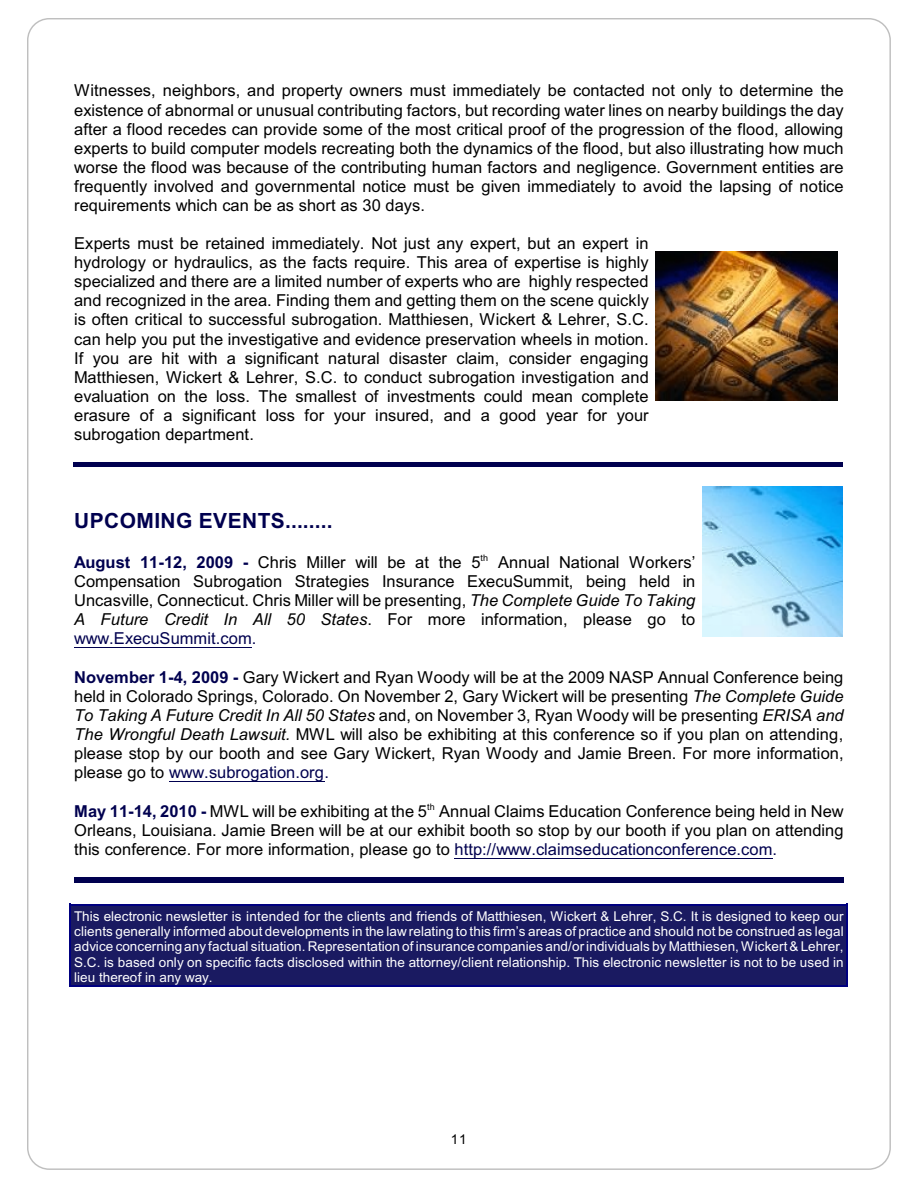
<style>
.page{position:relative;width:918px;height:1188px;background:#fff}
.page>*{position:absolute;margin:0;border:0;box-sizing:border-box;transform-origin:0 0}
.t1{font:700 21px "Arial";letter-spacing:.02em;color:#00004f}
.t2{font:16.5px/19px "Arial";letter-spacing:.005em;color:#000;text-align:justify}
.t3{font:13.5px/15.3px "Arial";letter-spacing:.005em;color:#fff;text-align:justify}
.t4{font:13.5px "Arial";color:#000}
.t5{font:9px "Arial";color:#000}
.s1{font-weight:700;color:#00004f}
.s2{font-style:italic}
.s3{color:#00004f}
</style>
<div class="page">
<div style="left:70px;top:904px;width:778px;height:82px;background:#1a1a61"></div>
<hr style="left:70px;top:904px;width:1px;height:82px;background:#000080">
<hr style="left:847px;top:904px;width:1px;height:82px;background:#000080">
<hr style="left:70px;top:904px;width:778px;height:1px;background:#000080">
<hr style="left:70px;top:985px;width:778px;height:1px;background:#000080">
<hr style="left:74px;top:647px;width:178px;height:1px;background:#00004f">
<hr style="left:169px;top:781px;width:155px;height:1px;background:#00004f">
<hr style="left:454px;top:858px;width:319px;height:1px;background:#00004f">
<div style="left:73px;top:462px;width:770px;height:5px;background:#00004f"></div>
<div style="left:74px;top:878px;width:769px;height:5px;background:#00004f"></div>
<img style="left:655px;top:252px;width:183px;height:149px">
<img style="left:702px;top:486px;width:141px;height:150px">
<p class="t2" style="left:74px;top:83px;width:771px">Witnesses, neighbors, and property owners must immediately be contacted not only to determine the existence of abnormal or unusual contributing factors, but recording water lines on nearby buildings the day after a flood recedes can provide some of the most critical proof of the progression of the flood, allowing experts to build computer models recreating both the dynamics of the flood, but also illustrating how much worse the flood was because of the contributing human factors and negligence. Government entities are frequently involved and governmental notice must be given immediately to avoid the lapsing of notice requirements which can be as short as 30 days.</p>
<p class="t2" style="left:74px;top:235px;width:576px">Experts must be retained immediately. Not just any expert, but an expert in hydrology or hydraulics, as the facts require. This area of expertise is highly specialized and there are a limited number of experts who are highly respected and recognized in the area. Finding them and getting them on the scene quickly is often critical to successful subrogation. Matthiesen, Wickert &amp; Lehrer, S.C. can help you put the investigative and evidence preservation wheels in motion.<br>If you are hit with a significant natural disaster claim, consider engaging Matthiesen, Wickert &amp; Lehrer, S.C. to conduct subrogation investigation and evaluation on the loss. The smallest of investments could mean complete erasure of a significant loss for your insured, and a good year for your subrogation department.</p>
<p class="t1" style="left:74px;top:512px;width:260px">UPCOMING EVENTS........</p>
<p class="t2" style="left:74px;top:554px;width:623px"><span class="s1">August 11-12, 2009 -</span> Chris Miller will be at the 5 Annual National Workers’</p>
<p class="t5" style="left:480px;top:554px;width:9px">th</p>
<p class="t2" style="left:74px;top:573px;width:623px">Compensation Subrogation Strategies Insurance ExecuSummit, being held in Uncasville, Connecticut. Chris Miller will be presenting, <span class="s2">The Complete Guide To Taking A Future Credit In All 50 States</span>. For more information, please go to <span class="s3">www.ExecuSummit.com.</span></p>
<p class="t2" style="left:74px;top:669px;width:771px"><span class="s1">November 1-4, 2009 -</span> Gary Wickert and Ryan Woody will be at the 2009 NASP Annual Conference being held in Colorado Springs, Colorado. On November 2, Gary Wickert will be presenting <span class="s2">The Complete Guide To Taking A Future Credit In All 50 States</span> and, on November 3, Ryan Woody will be presenting <span class="s2">ERISA and The Wrongful Death Lawsuit.</span> MWL will also be exhibiting at this conference so if you plan on attending, please stop by our booth and see Gary Wickert, Ryan Woody and Jamie Breen. For more information, please go to <span class="s3">www.subrogation.org.</span></p>
<p class="t2" style="left:74px;top:803px;width:771px"><span class="s1">May 11-14, 2010 -</span> MWL will be exhibiting at the 5 Annual Claims Education Conference being held in New</p>
<p class="t5" style="left:427px;top:804px;width:9px">th</p>
<p class="t2" style="left:74px;top:822px;width:771px">Orleans, Louisiana. Jamie Breen will be at our exhibit booth so stop by our booth if you plan on attending this conference. For more information, please go to <span class="s3">http://www.claimseducationconference.com.</span></p>
<p class="t3" style="left:74px;top:910px;width:771px">This electronic newsletter is intended for the clients and friends of Matthiesen, Wickert &amp; Lehrer, S.C. It is designed to keep our clients generally informed about developments in the law relating to this firm’s areas of practice and should not be construed as legal advice concerning any factual situation. Representation of insurance companies and/or individuals by Matthiesen, Wickert &amp; Lehrer, S.C. is based only on specific facts disclosed within the attorney/client relationship. This electronic newsletter is not to be used in lieu thereof in any way.</p>
<p class="t4" style="left:451px;top:1134px;width:17px">11</p>
</div>
